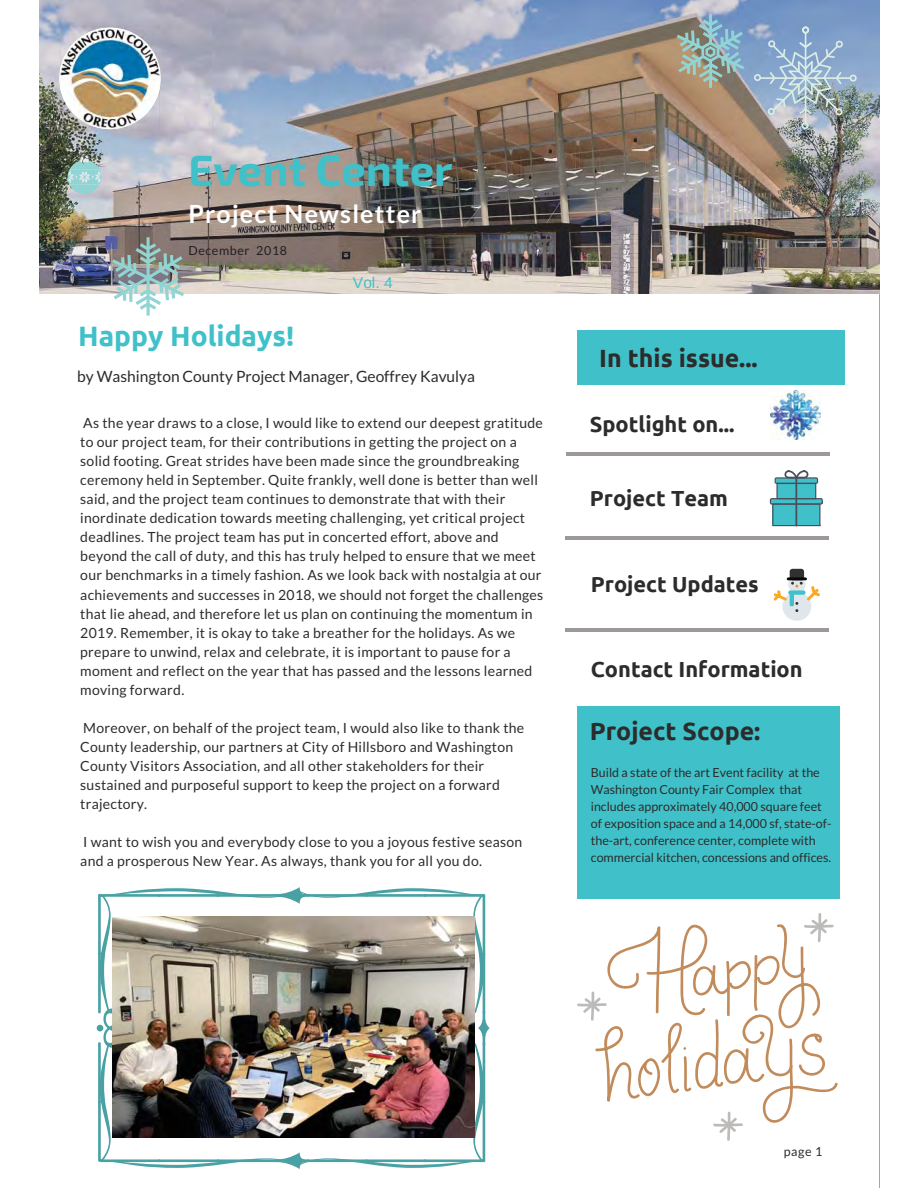
<style>
.page{position:relative;width:918px;height:1188px;background:#fff}
.page>*{position:absolute;margin:0;border:0;box-sizing:border-box;transform-origin:0 0}
.t1{font:700 43.65px "Exo 2";color:#40c1c9}
.t2{font:700 28.05px "Ubuntu";color:#40c1c9}
.t3{font:700 24.9px "Ubuntu";color:#2c2c2c}
.t4{font:700 24.9px "Lato";letter-spacing:.05em;color:#fff}
.t5{font:700 21.75px "Ubuntu";color:#2c2c2c}
.t6{font:15.6px "Lato";color:#2c2c2c}
.t7{font:15.6px "Arimo";color:#40c1c9}
.t8{font:13.95px/19px "Lato";letter-spacing:.02em;color:#2c2c2c}
.t9{font:12.45px/17px "Lato";color:#2c2c2c}
.t10{font:12.45px "Lato";letter-spacing:.05em;color:#231f20}
</style>
<div class="page">
<img style="left:39px;top:0;width:840px;height:294px">
<svg style="left:97px;top:887px;width:393px;height:282px"></svg>
<div style="left:577px;top:330px;width:268px;height:54px;background:#40c1c9"></div>
<hr style="left:566px;top:452px;width:264px;height:3px;background:#9d9999">
<img style="left:112px;top:916px;width:362px;height:222px">
<hr style="left:565px;top:536px;width:263px;height:3px;background:#9d9999">
<hr style="left:565px;top:628px;width:263px;height:3px;background:#9d9999">
<div style="left:577px;top:707px;width:263px;height:192px;background:#40c1c9"></div>
<img style="left:60px;top:26px;width:100px;height:104px">
<img style="left:60px;top:28px;width:100px;height:101px">
<hr style="left:805px;top:33px;width:1px;height:91px;background:#daeee5">
<hr style="left:760px;top:77px;width:91px;height:2px;background:#daeee5">
<svg style="left:802px;top:26px;width:7px;height:8px"></svg>
<svg style="left:754px;top:74px;width:7px;height:7px"></svg>
<svg style="left:802px;top:122px;width:7px;height:7px"></svg>
<svg style="left:850px;top:75px;width:7px;height:7px"></svg>
<svg style="left:767px;top:40px;width:76px;height:75px;background:#9db5c9"></svg>
<svg style="left:677px;top:14px;width:67px;height:74px;background:#8ea1a1"></svg>
<svg style="left:112px;top:237px;width:72px;height:79px"></svg>
<svg style="left:788px;top:576px;width:18px;height:17px"></svg>
<div style="left:790px;top:569px;width:14px;height:11px;background:#323033;border-radius:3px"></div>
<hr style="left:787px;top:577px;width:20px;height:3px;background:#050505">
<svg style="left:774px;top:582px;width:46px;height:39px"></svg>
<svg style="left:68px;top:149px;width:33px;height:45px"></svg>
<svg style="left:770px;top:470px;width:53px;height:56px"></svg>
<svg style="left:577px;top:913px;width:261px;height:228px"></svg>
<img style="left:771px;top:391px;width:50px;height:49px">
<h1 class="t1" style="left:188px;top:142px;width:266px">Event Center</h1>
<h3 class="t4" style="left:188px;top:198px;width:235px">Project Newsletter</h3>
<p class="t10" style="left:188px;top:243px;width:100px">December 2018</p>
<p class="t7" style="left:353px;top:274px;width:41px">Vol. 4</p>
<h2 class="t2" style="left:78px;top:320px;width:217px">Happy Holidays!</h2>
<p class="t6" style="left:77px;top:367px;width:400px">by Washington County Project Manager, Geoffrey Kavulya</p>
<p class="t8" style="left:80px;top:413px;width:464px">As the year draws to a close, I would like to extend our deepest gratitude to our project team, for their contributions in getting the project on a solid footing. Great strides have been made since the groundbreaking ceremony held in September. Quite frankly, well done is better than well said, and the project team continues to demonstrate that with their inordinate dedication towards meeting challenging, yet critical project deadlines. The project team has put in concerted effort, above and beyond the call of duty, and this has truly helped to ensure that we meet our benchmarks in a timely fashion. As we look back with nostalgia at our achievements and successes in 2018, we should not forget the challenges that lie ahead, and therefore let us plan on continuing the momentum in 2019. Remember, it is okay to take a breather for the holidays. As we prepare to unwind, relax and celebrate, it is important to pause for a moment and reflect on the year that has passed and the lessons learned moving forward.</p>
<p class="t8" style="left:80px;top:718px;width:445px">Moreover, on behalf of the project team, I would also like to thank the County leadership, our partners at City of Hillsboro and Washington County Visitors Association, and all other stakeholders for their sustained and purposeful support to keep the project on a forward trajectory.</p>
<p class="t8" style="left:80px;top:832px;width:444px">I want to wish you and everybody close to you a joyous festive season and a prosperous New Year. As always, thank you for all you do.</p>
<h3 class="t3" style="left:599px;top:344px;width:160px">In this issue...</h3>
<h3 class="t5" style="left:590px;top:411px;width:146px">Spotlight on...</h3>
<h3 class="t5" style="left:590px;top:486px;width:140px">Project Team</h3>
<h3 class="t5" style="left:591px;top:571px;width:169px">Project Updates</h3>
<h3 class="t5" style="left:591px;top:657px;width:213px">Contact Information</h3>
<h3 class="t3" style="left:590px;top:717px;width:172px">Project Scope:</h3>
<p class="t9" style="left:591px;top:764px;width:242px">Build a state of the art Event facility at the Washington County Fair Complex that includes approximately 40,000 square feet of exposition space and a 14,000 sf, state-of&shy;the-art, conference center, complete with commercial kitchen, concessions and offices.</p>
<p class="t9" style="left:784px;top:1143px;width:40px">page 1</p>
</div>
